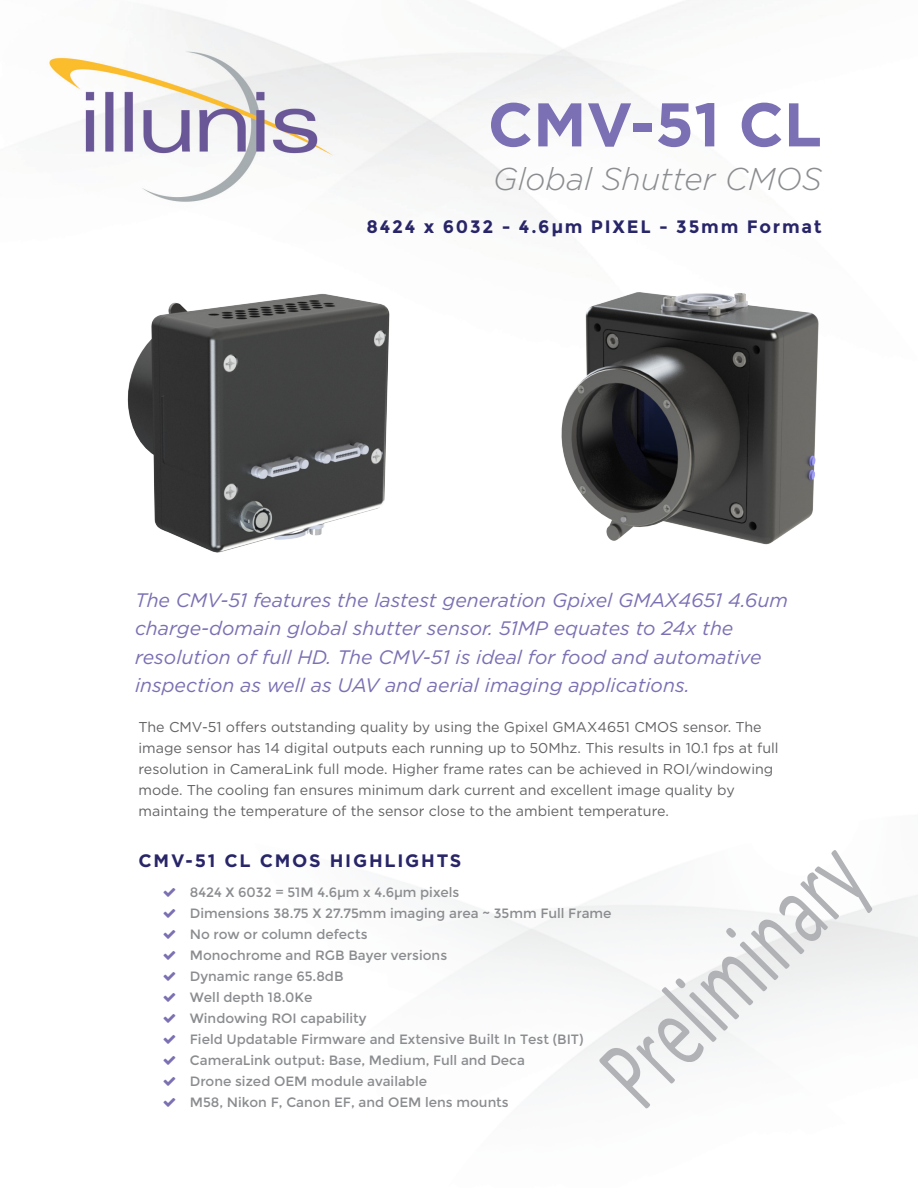
<style>
.page{position:relative;width:918px;height:1188px;background:#fff}
.page>*{position:absolute;margin:0;border:0;box-sizing:border-box;transform-origin:0 0}
.t1{font:700 61.5px "Gotham";color:#7b70b3}
.t2{font:italic 300 31.5px "Gotham";color:#8a8c8f}
.t3{font:italic 19.5px/28.5px "Gotham";color:#7b70b3}
.t4{font:700 18px "Montserrat";letter-spacing:.1em;color:#282568}
.t5{font:700 18px "Gotham";letter-spacing:.1em;color:#282568}
.t6{font:14.25px/21px "Gotham";color:#636366}
.t7{font:13.5px "Montserrat";color:#8a8c8f}
</style>
<div class="page">
<img style="left:49px;top:0;width:641px;height:214px">
<img style="left:561px;top:292px;width:258px;height:253px">
<img style="left:127px;top:294px;width:263px;height:259px">
<svg style="left:599px;top:850px;width:273px;height:258px"></svg>
<p class="t1" style="left:488px;top:84px;width:336px">CMV-51 CL</p>
<p class="t2" style="left:493px;top:159px;width:330px">Global Shutter CMOS</p>
<p class="t4" style="left:367px;top:216px;width:457px">8424 x 6032 - 4.6μm PIXEL - 35mm Format</p>
<p class="t3" style="left:135px;top:585px;width:654px">The CMV-51 features the lastest generation Gpixel GMAX4651 4.6um charge-domain global shutter sensor. 51MP equates to 24x the resolution of full HD. The CMV-51 is ideal for food and automative inspection as well as UAV and aerial imaging applications.</p>
<p class="t6" style="left:139px;top:716px;width:642px">The CMV-51 offers outstanding quality by using the Gpixel GMAX4651 CMOS sensor. The image sensor has 14 digital outputs each running up to 50Mhz. This results in 10.1 fps at full resolution in CameraLink full mode. Higher frame rates can be achieved in ROI/windowing mode. The cooling fan ensures minimum dark current and excellent image quality by maintaing the temperature of the sensor close to the ambient temperature.</p>
<p class="t5" style="left:139px;top:849px;width:324px">CMV-51 CL CMOS HIGHLIGHTS</p>
<p class="t7" style="left:190px;top:884px;width:271px">8424 X 6032 = 51M 4.6μm x 4.6μm pixels</p>
<p class="t7" style="left:190px;top:905px;width:423px">Dimensions 38.75 X 27.75mm imaging area ~ 35mm Full Frame</p>
<p class="t7" style="left:190px;top:926px;width:179px">No row or column defects</p>
<p class="t7" style="left:190px;top:947px;width:259px">Monochrome and RGB Bayer versions</p>
<p class="t7" style="left:190px;top:968px;width:155px">Dynamic range 65.8dB</p>
<p class="t7" style="left:190px;top:989px;width:124px">Well depth 18.0Ke</p>
<p class="t7" style="left:190px;top:1010px;width:178px">Windowing ROI capability</p>
<p class="t7" style="left:190px;top:1031px;width:395px">Field Updatable Firmware and Extensive Built In Test (BIT)</p>
<p class="t7" style="left:190px;top:1052px;width:337px">CameraLink output: Base, Medium, Full and Deca</p>
<p class="t7" style="left:190px;top:1073px;width:239px">Drone sized OEM module available</p>
<p class="t7" style="left:190px;top:1094px;width:320px">M58, Nikon F, Canon EF, and OEM lens mounts</p>
</div>
